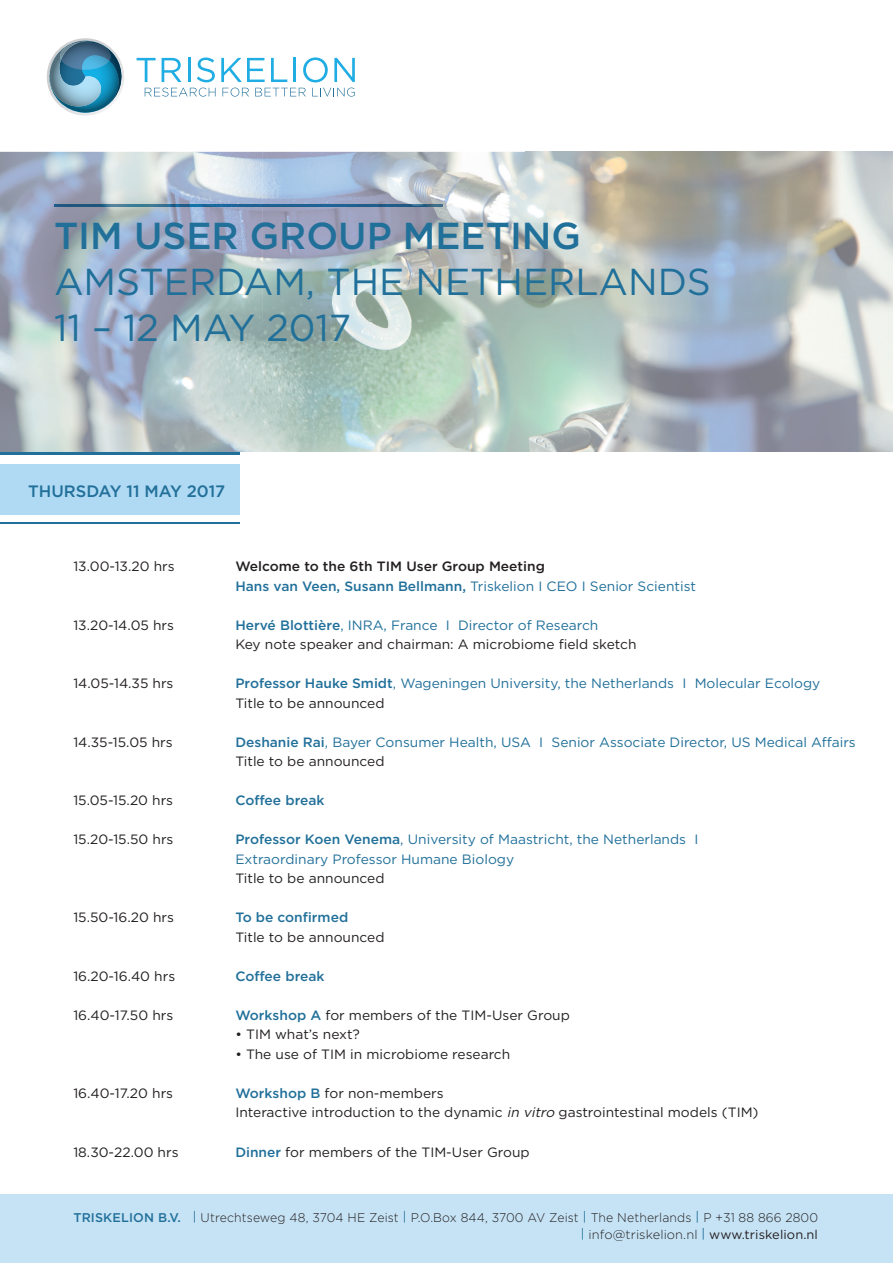
<style>
.page{position:relative;width:893px;height:1263px;background:#fff}
.page>*{position:absolute;margin:0;border:0;box-sizing:border-box;transform-origin:0 0}
.t1{font:37.5px/46.3px "Gotham";color:#21709a}
.t2{font:500 37.5px "Gotham";color:#21709a}
.t3{font:500 16.5px "Gotham";color:#21709a}
.t4{font:13.5px/19.5px "Gotham";color:#231f20}
.t5{font:13.5px/19.5px "Gotham";color:#21709a}
.t6{font:500 13.5px/19.5px "Gotham";color:#231f20}
.t7{font:500 13.5px "Gotham";color:#21709a}
.t8{font:300 12.6px/17.1px "Gotham";letter-spacing:.005em;color:#231f20;text-align:right}
.s1{color:#21709a}
.s2{font-weight:400;color:#21709a}
.s3{font-weight:500;color:#21709a}
.s4{font-weight:500}
.s5{color:#231f20}
.s6{font-style:italic}
.s7{font-weight:400}
</style>
<div class="page">
<svg style="left:46px;top:38px;width:78px;height:78px"></svg>
<svg style="left:137px;top:58px;width:19px;height:24px"></svg>
<svg style="left:162px;top:58px;width:20px;height:24px"></svg>
<hr style="left:188px;top:58px;width:2px;height:24px;background:#1fade4">
<svg style="left:197px;top:58px;width:18px;height:24px"></svg>
<svg style="left:221px;top:58px;width:44px;height:24px"></svg>
<svg style="left:271px;top:58px;width:16px;height:24px"></svg>
<hr style="left:293px;top:58px;width:3px;height:24px;background:#1fade4">
<svg style="left:303px;top:57px;width:25px;height:25px"></svg>
<svg style="left:334px;top:58px;width:21px;height:24px"></svg>
<svg style="left:145px;top:88px;width:71px;height:9px"></svg>
<svg style="left:222px;top:88px;width:27px;height:9px"></svg>
<svg style="left:255px;top:88px;width:51px;height:8px"></svg>
<svg style="left:312px;top:88px;width:43px;height:9px"></svg>
<div style="left:0;top:1195px;width:893px;height:68px;background:#c6e3f5"></div>
<div style="left:0;top:465px;width:240px;height:50px;background:#b0d9f3"></div>
<hr style="left:0;top:451px;width:240px;height:3px;background:#21709a">
<hr style="left:0;top:522px;width:240px;height:2px;background:#21709a">
<img style="left:0;top:152px;width:893px;height:299px">
<img style="left:55px;top:205px;width:387px;height:2px">
<h1 class="t2" style="left:54px;top:211px;width:528px">TIM USER GROUP MEETING</h1>
<h1 class="t1" style="left:54px;top:258px;width:658px">AMSTERDAM, THE NETHERLANDS<br>11 – 12 MAY 2017</h1>
<p class="t3" style="left:28px;top:480px;width:199px">THURSDAY 11 MAY 2017</p>
<p class="t4" style="left:73px;top:557px;width:103px">13.00-13.20 hrs</p>
<p class="t6" style="left:235px;top:557px;width:462px">Welcome to the 6th TIM User Group Meeting<br><span class="s1">Hans van Veen, Susann Bellmann,</span> <span class="s2">Triskelion I CEO I Senior Scientist</span></p>
<p class="t4" style="left:73px;top:615px;width:102px">13.20-14.05 hrs</p>
<p class="t4" style="left:235px;top:615px;width:403px"><span class="s3">Hervé Blottière</span><span class="s1">, INRA, France I Director of Research<br></span>Key note speaker and chairman: A microbiome field sketch</p>
<p class="t4" style="left:73px;top:674px;width:102px">14.05-14.35 hrs</p>
<p class="t5" style="left:235px;top:674px;width:586px"><span class="s4">Professor Hauke Smidt</span>, Wageningen University, the Netherlands I Molecular Ecology<br><span class="s5">Title to be announced</span></p>
<p class="t4" style="left:73px;top:732px;width:101px">14.35-15.05 hrs</p>
<p class="t5" style="left:235px;top:732px;width:622px"><span class="s4">Deshanie Rai</span>, Bayer Consumer Health, USA I Senior Associate Director, US Medical Affairs<br><span class="s5">Title to be announced</span></p>
<p class="t4" style="left:73px;top:791px;width:101px">15.05-15.20 hrs</p>
<p class="t7" style="left:235px;top:792px;width:91px">Coffee break</p>
<p class="t4" style="left:73px;top:830px;width:102px">15.20-15.50 hrs</p>
<p class="t5" style="left:235px;top:830px;width:465px"><span class="s4">Professor Koen Venema</span>, University of Maastricht, the Netherlands I<br>Extraordinary Professor Humane Biology</p>
<p class="t4" style="left:235px;top:869px;width:151px">Title to be announced</p>
<p class="t4" style="left:73px;top:908px;width:102px">15.50-16.20 hrs</p>
<p class="t7" style="left:235px;top:909px;width:114px">To be confirmed</p>
<p class="t4" style="left:235px;top:927px;width:151px">Title to be announced</p>
<p class="t4" style="left:73px;top:966px;width:103px">16.20-16.40 hrs</p>
<p class="t7" style="left:235px;top:967px;width:91px">Coffee break</p>
<p class="t4" style="left:73px;top:1005px;width:101px">16.40-17.50 hrs</p>
<p class="t4" style="left:235px;top:1005px;width:336px"><span class="s3">Workshop A</span> for members of the TIM-User Group</p>
<p class="t4" style="left:235px;top:1025px;width:126px">• TIM what’s next?</p>
<p class="t4" style="left:235px;top:1044px;width:276px">• The use of TIM in microbiome research</p>
<p class="t4" style="left:73px;top:1083px;width:101px">16.40-17.20 hrs</p>
<p class="t4" style="left:235px;top:1083px;width:525px"><span class="s3">Workshop B</span> for non-members<br>Interactive introduction to the dynamic <span class="s6">in vitro</span> gastrointestinal models (TIM)</p>
<p class="t4" style="left:73px;top:1142px;width:107px">18.30-22.00 hrs</p>
<p class="t4" style="left:235px;top:1142px;width:296px"><span class="s3">Dinner</span> for members of the TIM-User Group</p>
<p class="t8" style="left:73px;top:1208px;width:746px"><span class="s3">TRISKELION B.V.</span> <span class="s2">|</span> Utrechtseweg 48, 3704 HE Zeist <span class="s2">|</span> P.O.Box 844, 3700 AV Zeist <span class="s2">|</span> The Netherlands <span class="s2">|</span> P +31 88 866 2800 <span class="s2">|</span> info@triskelion.nl <span class="s2">|</span> <span class="s7">www.triskelion.nl</span></p>
</div>
